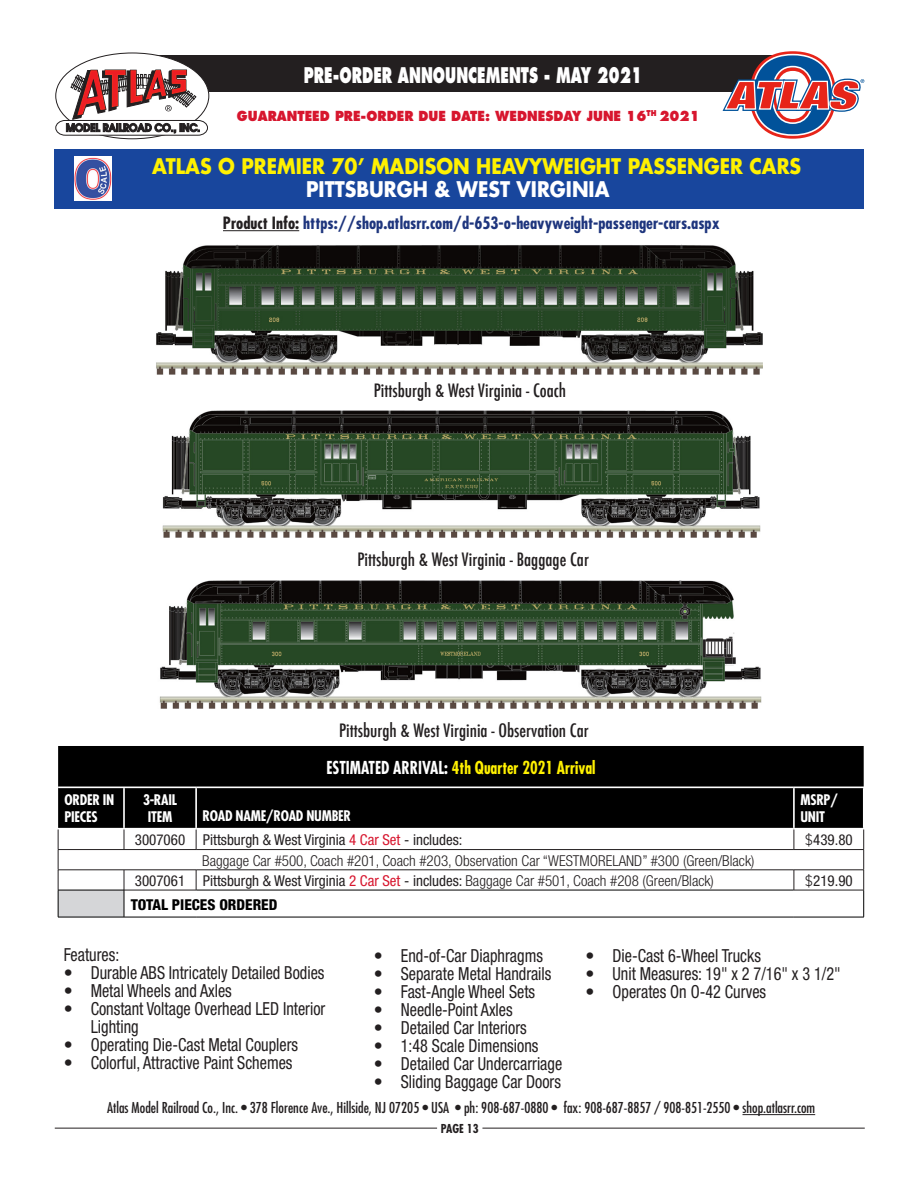
<style>
.page{position:relative;width:918px;height:1188px;background:#fff}
.page>*{position:absolute;margin:0;border:0;box-sizing:border-box;transform-origin:0 0}
.t1{font:700 21px "Futura";color:#fff101;scale:.9 1}
.t2{font:800 21px "Futura";color:#fff;scale:.65 1}
.t3{font:700 21px "Futura";color:#fff;scale:.9 1}
.t4{font:condensed 18px/18px "Helvetica Neue";color:#231f20}
.t5{font:500 condensed 18px "Futura";color:#231f20}
.t6{font:condensed 18px "Helvetica Neue";color:#231f20;scale:.9 1}
.t7{font:700 condensed 17.4px "Futura";color:#fff101;scale:.9 1}
.t8{font:700 condensed 16.5px "Futura";color:#1e357d}
.t9{font:300 condensed 15px "Helvetica Neue";color:#231f20}
.t10{font:condensed 15px "Helvetica Neue";color:#231f20}
.t11{font:800 condensed 15px "Helvetica Neue";color:#000}
.t12{font:condensed 14.7px "Futura";color:#231f20}
.t13{font:700 condensed 14.25px/17.1px "Futura";letter-spacing:-.02em;color:#fff}
.t14{font:800 13.5px "Futura";color:#d7162e;scale:.9 1}
.t15{font:700 condensed 12px "Futura";color:#231f20}
.s1{color:#231f20}
.s2{color:#fff}
.s3{color:#d7162e}
.s4{font-family:"Gill Sans BQ";font-weight:300;font-stretch:normal}
.s5{font-weight:400}
.s6{font-weight:400;color:#d7162e}
</style>
<div class="page">
<hr style="left:742px;top:1114px;width:73px;height:1px;background:#231f20">
<div style="left:111px;top:55px;width:663px;height:37px;background:#231f20"></div>
<div style="left:56px;top:53px;width:153px;height:86px;background:#fff;border-radius:50%"></div>
<svg style="left:55px;top:68px;width:153px;height:68px"></svg>
<svg style="left:722px;top:51px;width:142px;height:88px"></svg>
<hr style="left:55px;top:1128px;width:382px;height:1px;background:#231f20">
<hr style="left:482px;top:1128px;width:383px;height:1px;background:#231f20">
<div style="left:54px;top:149px;width:810px;height:59px;background:#18469d"></div>
<img style="left:75px;top:157px;width:37px;height:43px">
<hr style="left:223px;top:230px;width:76px;height:1px;background:#231f20">
<img style="left:156px;top:245px;width:606px;height:129px">
<div style="left:58px;top:746px;width:806px;height:82px;background:#000"></div>
<div style="left:58px;top:890px;width:66px;height:27px;background:#d5d6d8"></div>
<hr style="left:794px;top:787px;width:70px;height:1px;background:#fff">
<hr style="left:793px;top:788px;width:2px;height:40px;background:#fff">
<hr style="left:58px;top:787px;width:66px;height:1px;background:#fff">
<hr style="left:124px;top:787px;width:72px;height:1px;background:#fff">
<hr style="left:123px;top:788px;width:2px;height:40px;background:#fff">
<hr style="left:196px;top:787px;width:598px;height:1px;background:#fff">
<hr style="left:195px;top:788px;width:2px;height:40px;background:#fff">
<hr style="left:863px;top:788px;width:1px;height:40px;background:#fff">
<svg style="left:196px;top:829px;width:1px;height:20px"></svg>
<svg style="left:794px;top:829px;width:1px;height:20px"></svg>
<svg style="left:196px;top:871px;width:1px;height:19px"></svg>
<svg style="left:794px;top:871px;width:1px;height:19px"></svg>
<svg style="left:124px;top:829px;width:1px;height:20px"></svg>
<hr style="left:124px;top:849px;width:72px;height:1px;background:#231f20">
<hr style="left:196px;top:849px;width:598px;height:1px;background:#231f20">
<hr style="left:794px;top:849px;width:70px;height:1px;background:#231f20">
<hr style="left:794px;top:890px;width:70px;height:1px;background:#231f20">
<hr style="left:58px;top:849px;width:66px;height:1px;background:#231f20">
<hr style="left:58px;top:870px;width:66px;height:1px;background:#231f20">
<hr style="left:124px;top:870px;width:72px;height:1px;background:#231f20">
<hr style="left:196px;top:870px;width:598px;height:1px;background:#231f20">
<hr style="left:794px;top:870px;width:70px;height:1px;background:#231f20">
<hr style="left:124px;top:890px;width:72px;height:1px;background:#231f20">
<hr style="left:58px;top:890px;width:66px;height:1px;background:#000">
<svg style="left:58px;top:829px;width:1px;height:88px"></svg>
<svg style="left:124px;top:870px;width:1px;height:47px"></svg>
<hr style="left:196px;top:890px;width:598px;height:1px;background:#000">
<svg style="left:863px;top:829px;width:1px;height:88px"></svg>
<hr style="left:58px;top:917px;width:66px;height:1px;background:#000">
<hr style="left:124px;top:917px;width:72px;height:1px;background:#000">
<hr style="left:196px;top:917px;width:598px;height:1px;background:#000">
<hr style="left:794px;top:917px;width:70px;height:1px;background:#000">
<img style="left:162px;top:410px;width:598px;height:127px">
<img style="left:159px;top:581px;width:603px;height:127px">
<p class="t2" style="left:304px;top:62px;width:522px">PRE-ORDER ANNOUNCEMENTS - MAY 2021</p>
<p class="t14" style="left:237px;top:107px;width:516px">GUARANTEED PRE-ORDER DUE DATE: WEDNESDAY JUNE 16<sup>TH</sup> 2021</p>
<p class="t1" style="left:152px;top:151px;width:723px">ATLAS O PREMIER 70’ MADISON HEAVYWEIGHT PASSENGER CARS</p>
<p class="t3" style="left:306px;top:175px;width:339px">PITTSBURGH &amp; WEST VIRGINIA</p>
<p class="t8" style="left:223px;top:213px;width:498px"><span class="s1">Product Info:</span> https://shop.atlasrr.com/d-653-o-heavyweight-passenger-cars.aspx</p>
<p class="t5" style="left:374px;top:379px;width:194px">Pittsburgh &amp; West Virginia - Coach</p>
<p class="t5" style="left:357px;top:548px;width:233px">Pittsburgh &amp; West Virginia - Baggage Car</p>
<p class="t5" style="left:339px;top:719px;width:251px">Pittsburgh &amp; West Virginia - Observation Car</p>
<p class="t7" style="left:326px;top:756px;width:301px"><span class="s2">ESTIMATED ARRIVAL:</span> 4th Quarter 2021 Arrival</p>
<p class="t13" style="left:65px;top:791px;width:51px">ORDER IN<br>PIECES</p>
<p class="t13" style="left:143px;top:791px;width:36px">3-RAIL</p>
<p class="t13" style="left:148px;top:808px;width:26px">ITEM</p>
<p class="t13" style="left:203px;top:808px;width:150px">ROAD NAME/ROAD NUMBER</p>
<p class="t13" style="left:800px;top:791px;width:39px">MSRP/</p>
<p class="t13" style="left:800px;top:808px;width:26px">UNIT</p>
<p class="t10" style="left:135px;top:831px;width:52px">3007060</p>
<p class="t10" style="left:203px;top:831px;width:261px">Pittsburgh &amp; West Virginia <span class="s3">4 Car Set</span> - includes:</p>
<p class="t10" style="left:805px;top:831px;width:50px"><span class="s4">$</span>439.80</p>
<p class="t9" style="left:202px;top:852px;width:554px">Baggage Car #500, Coach #201, Coach #203, Observation Car “WESTMORELAND” #300 (Green/Black)</p>
<p class="t10" style="left:135px;top:872px;width:52px">3007061</p>
<p class="t9" style="left:203px;top:872px;width:513px"><span class="s5">Pittsburgh &amp; West Virginia</span> <span class="s6">2 Car Set</span> <span class="s5">- includes:</span> Baggage Car #501, Coach #208 (Green/Black)</p>
<p class="t10" style="left:805px;top:872px;width:50px"><span class="s4">$</span>219.90</p>
<p class="t11" style="left:131px;top:895px;width:148px">TOTAL PIECES ORDERED</p>
<p class="t6" style="left:64px;top:944px;width:63px">Features:</p>
<p class="t4" style="left:64px;top:963px;width:262px">• Durable ABS Intricately Detailed Bodies</p>
<p class="t4" style="left:64px;top:981px;width:170px">• Metal Wheels and Axles</p>
<p class="t4" style="left:91px;top:999px;width:236px;text-indent:-27px">• Constant Voltage Overhead LED Interior<br>Lighting</p>
<p class="t4" style="left:64px;top:1035px;width:236px">• Operating Die-Cast Metal Couplers</p>
<p class="t4" style="left:64px;top:1053px;width:230px">• Colorful, Attractive Paint Schemes</p>
<p class="t4" style="left:374px;top:947px;width:171px">• End-of-Car Diaphragms</p>
<p class="t4" style="left:374px;top:965px;width:179px">• Separate Metal Handrails</p>
<p class="t4" style="left:374px;top:983px;width:163px">• Fast-Angle Wheel Sets</p>
<p class="t4" style="left:374px;top:1001px;width:140px">• Needle-Point Axles</p>
<p class="t4" style="left:374px;top:1019px;width:154px">• Detailed Car Interiors</p>
<p class="t4" style="left:374px;top:1037px;width:166px">• 1:48 Scale Dimensions</p>
<p class="t4" style="left:374px;top:1055px;width:190px">• Detailed Car Undercarriage</p>
<p class="t4" style="left:374px;top:1073px;width:189px">• Sliding Baggage Car Doors</p>
<p class="t4" style="left:586px;top:947px;width:177px">• Die-Cast 6-Wheel Trucks</p>
<p class="t4" style="left:586px;top:965px;width:257px">• Unit Measures: 19" x 2 7/16" x 3 1/2"</p>
<p class="t4" style="left:586px;top:983px;width:182px">• Operates On O-42 Curves</p>
<p class="t12" style="left:107px;top:1099px;width:710px">Atlas Model Railroad Co., Inc. • 378 Florence Ave., Hillside, NJ 07205 • USA • ph: 908-687-0880 • fax: 908-687-8857 / 908-851-2550 • shop.atlasrr.com</p>
<p class="t15" style="left:441px;top:1121px;width:39px">PAGE 13</p>
</div>
